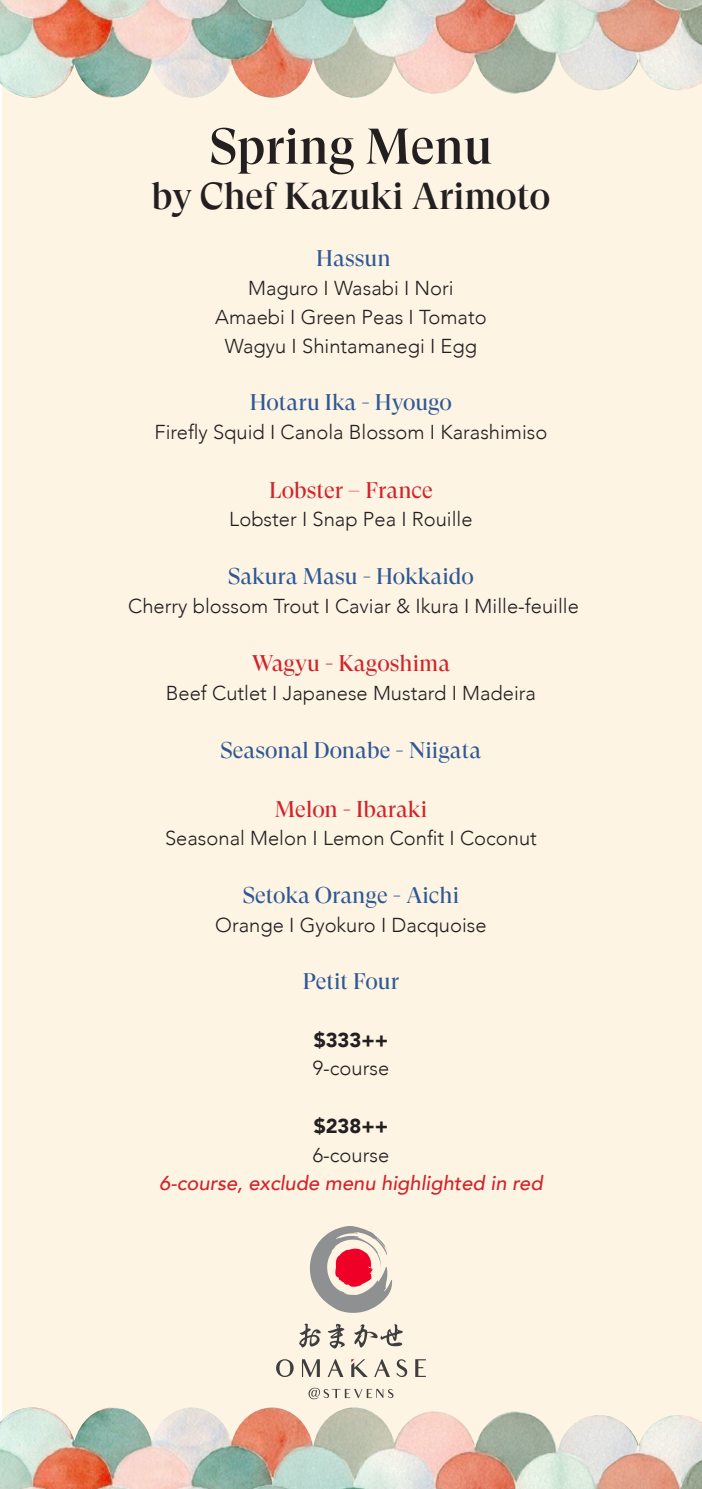
<style>
.page{position:relative;width:702px;height:1489px;background:#fff}
.page>*{position:absolute;margin:0;border:0;box-sizing:border-box;transform-origin:0 0}
.t1{font:500 50px "GT Super Display";color:#231f20}
.t2{font:500 37.5px "GT Super Display";color:#231f20}
.t3{font:22.75px "GT Super Display";color:#2e5994}
.t4{font:22.75px "GT Super Display";color:#d1232a}
.t5{font:300 20.25px "Avenir";color:#231f20}
.t6{font:italic 500 20.25px "Avenir";color:#d1232a}
.t7{font:900 20.25px "Avenir";color:#231f20}
</style>
<div class="page">
<div style="left:2px;top:0;width:700px;height:1488px;background:#fef4e4"></div>
<svg style="left:308px;top:1387px;width:85px;height:11px"></svg>
<svg style="left:310px;top:1226px;width:82px;height:86px"></svg>
<svg style="left:299px;top:1323px;width:22px;height:24px"></svg>
<svg style="left:328px;top:1323px;width:17px;height:25px"></svg>
<svg style="left:354px;top:1324px;width:49px;height:23px"></svg>
<svg style="left:276px;top:1359px;width:150px;height:17px"></svg>
<img style="left:0;top:0;width:702px;height:98px">
<img style="left:0;top:1407px;width:702px;height:81px">
<p class="t1" style="left:209px;top:120px;width:284px">Spring Menu</p>
<p class="t2" style="left:151px;top:176px;width:400px">by Chef Kazuki Arimoto</p>
<p class="t3" style="left:316px;top:246px;width:76px">Hassun</p>
<p class="t5" style="left:248px;top:276px;width:207px">Maguro I Wasabi I Nori</p>
<p class="t5" style="left:215px;top:305px;width:273px">Amaebi I Green Peas I Tomato</p>
<p class="t5" style="left:225px;top:333px;width:254px">Wagyu I Shintamanegi I Egg</p>
<p class="t3" style="left:250px;top:390px;width:204px">Hotaru Ika - Hyougo</p>
<p class="t5" style="left:154px;top:420px;width:394px">Firefly Squid I Canola Blossom I Karashimiso</p>
<p class="t4" style="left:269px;top:478px;width:165px">Lobster – France</p>
<p class="t5" style="left:229px;top:507px;width:245px">Lobster I Snap Pea I Rouille</p>
<p class="t3" style="left:228px;top:564px;width:247px">Sakura Masu - Hokkaido</p>
<p class="t5" style="left:128px;top:593px;width:452px">Cherry blossom Trout I Caviar &amp; Ikura I Mille-feuille</p>
<p class="t4" style="left:252px;top:651px;width:200px">Wagyu - Kagoshima</p>
<p class="t5" style="left:166px;top:681px;width:371px">Beef Cutlet I Japanese Mustard I Madeira</p>
<p class="t3" style="left:220px;top:738px;width:262px">Seasonal Donabe - Niigata</p>
<p class="t4" style="left:275px;top:796px;width:154px">Melon - Ibaraki</p>
<p class="t5" style="left:165px;top:826px;width:373px">Seasonal Melon I Lemon Confit I Coconut</p>
<p class="t3" style="left:243px;top:883px;width:218px">Setoka Orange - Aichi</p>
<p class="t5" style="left:215px;top:912px;width:273px">Orange I Gyokuro I Dacquoise</p>
<p class="t3" style="left:303px;top:969px;width:98px">Petit Four</p>
<p class="t7" style="left:314px;top:1022px;width:76px">$333++</p>
<p class="t5" style="left:313px;top:1056px;width:78px">9-course</p>
<p class="t7" style="left:314px;top:1108px;width:76px">$238++</p>
<p class="t5" style="left:313px;top:1142px;width:78px">6-course</p>
<p class="t6" style="left:159px;top:1171px;width:385px">6-course, exclude menu highlighted in red</p>
</div>
